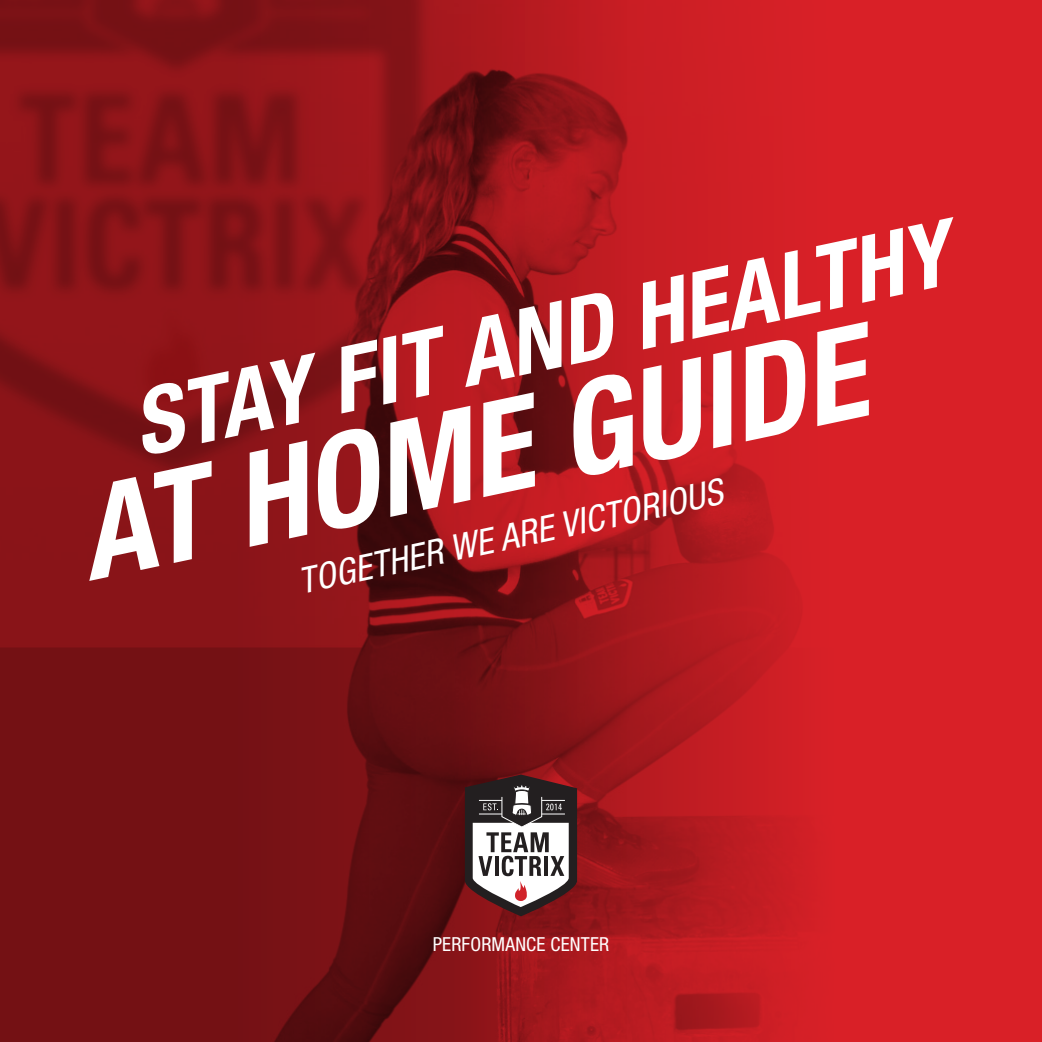
<style>
.page{position:relative;width:1042px;height:1042px;background:#fff}
.page>*{position:absolute;margin:0;border:0;box-sizing:border-box;transform-origin:0 0}
.t1{font:italic 700 condensed 128.97px "Helvetica Neue LT Std";color:#fff}
.t2{font:italic 700 condensed 91px "Helvetica Neue LT Std";color:#fff}
.t3{font:italic condensed 36.05px "Helvetica Neue LT Std";color:#fff}
.t4{font:condensed 19.43px "Helvetica Neue LT Std";letter-spacing:.01em;color:#fff}
</style>
<div class="page">
<img style="left:0;top:0;width:1042px;height:1042px">
<svg style="left:465px;top:774px;width:112px;height:142px"></svg>
<p class="t2" style="left:122px;top:371px;width:833px;rotate:-12deg">STAY FIT AND HEALTHY</p>
<p class="t1" style="left:64px;top:460px;width:801px;rotate:-12deg">AT HOME GUIDE</p>
<p class="t3" style="left:295px;top:561px;width:434px;rotate:-12deg">TOGETHER WE ARE VICTORIOUS</p>
<p class="t4" style="left:433px;top:933px;width:178px">PERFORMANCE CENTER</p>
</div>
